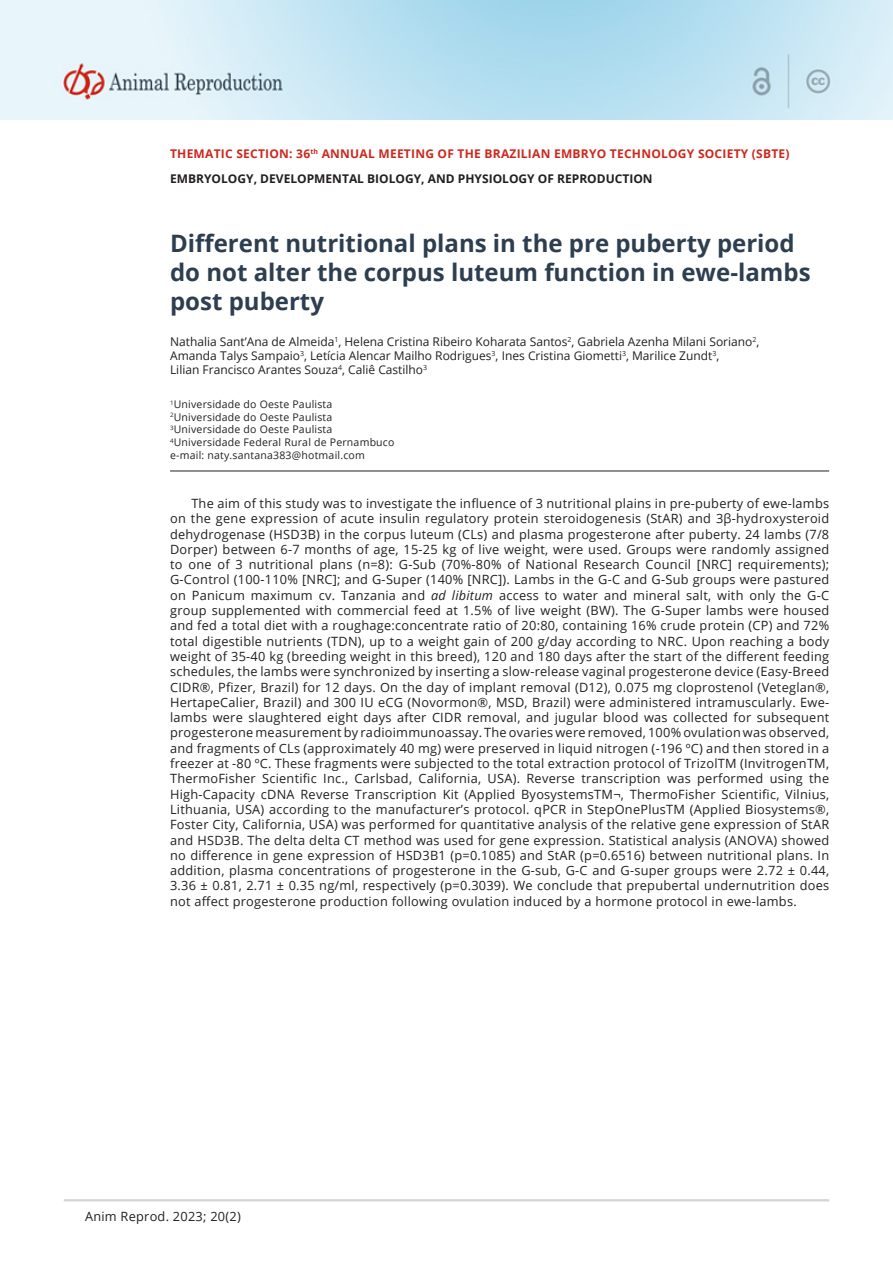
<style>
.page{position:relative;width:893px;height:1263px;background:#fff}
.page>*{position:absolute;margin:0;border:0;box-sizing:border-box;transform-origin:0 0}
.ArticleTitle{font:700 24px/28.8px "Open Sans";color:#2d3e50}
.Abstract{font:12.75px/15.3px "Open Sans";letter-spacing:.02em;color:#231f20;text-align:justify}
.Authors{font:12px/14.4px "Open Sans";color:#231f20}
.t1{font:700 12px/24.6px "Open Sans";letter-spacing:.02em;color:#cd281d}
.Affiliations{font:10.5px "Open Sans";letter-spacing:.02em;color:#231f20}
.Correspondence{font:10.5px "Open Sans";letter-spacing:.02em;color:#231f20}
.s1{color:#231f20}
.s2{font-style:italic}
</style>
<div class="page">
<img style="left:1px;top:1px;width:892px;height:118px">
<hr style="left:64px;top:1199px;width:765px;height:2px;background:#d1d3d4">
<hr style="left:170px;top:471px;width:659px;height:1px;background:#231f20">
<p class="t1" style="left:170px;top:141px;width:621px">THEMATIC SECTION: 36<sup>th</sup> ANNUAL MEETING OF THE BRAZILIAN EMBRYO TECHNOLOGY SOCIETY (SBTE)<br><span class="s1">EMBRYOLOGY, DEVELOPMENTAL BIOLOGY, AND PHYSIOLOGY OF REPRODUCTION</span></p>
<p class="ArticleTitle" style="left:170px;top:229px;width:642px">Different nutritional plans in the pre puberty period do not alter the corpus luteum function in ewe-lambs post puberty</p>
<p class="Authors" style="left:170px;top:334px;width:591px">Nathalia Sant’Ana de Almeida<sup>1</sup>, Helena Cristina Ribeiro Koharata Santos<sup>2</sup>, Gabriela Azenha Milani Soriano<sup>2</sup>,<br>Amanda Talys Sampaio<sup>3</sup>, Letícia Alencar Mailho Rodrigues<sup>3</sup>, Ines Cristina Giometti<sup>3</sup>, Marilice Zundt<sup>3</sup>,<br>Lilian Francisco Arantes Souza<sup>4</sup>, Caliê Castilho<sup>3</sup></p>
<p class="Affiliations" style="left:170px;top:397px;width:164px"><sup>1</sup>Universidade do Oeste Paulista</p>
<p class="Affiliations" style="left:170px;top:410px;width:164px"><sup>2</sup>Universidade do Oeste Paulista</p>
<p class="Affiliations" style="left:170px;top:422px;width:164px"><sup>3</sup>Universidade do Oeste Paulista</p>
<p class="Affiliations" style="left:170px;top:435px;width:226px"><sup>4</sup>Universidade Federal Rural de Pernambuco</p>
<p class="Correspondence" style="left:170px;top:448px;width:196px">e-mail: naty.santana383@hotmail.com</p>
<p class="Abstract" style="left:170px;top:495px;width:661px;text-indent:21px">The aim of this study was to investigate the influence of 3 nutritional plains in pre-puberty of ewe-lambs on the gene expression of acute insulin regulatory protein steroidogenesis (StAR) and 3β-hydroxysteroid dehydrogenase (HSD3B) in the corpus luteum (CLs) and plasma progesterone after puberty. 24 lambs (7/8<br>Dorper) between 6-7 months of age, 15-25 kg of live weight, were used. Groups were randomly assigned to one of 3 nutritional plans (n=8): G-Sub (70%-80% of National Research Council [NRC] requirements); G-Control (100-110% [NRC]; and G-Super (140% [NRC]). Lambs in the G-C and G-Sub groups were pastured on Panicum maximum cv. Tanzania and <span class="s2">ad libitum</span> access to water and mineral salt, with only the G-C group supplemented with commercial feed at 1.5% of live weight (BW). The G-Super lambs were housed and fed a total diet with a roughage:concentrate ratio of 20:80, containing 16% crude protein (CP) and 72% total digestible nutrients (TDN), up to a weight gain of 200 g/day according to NRC. Upon reaching a body weight of 35-40 kg (breeding weight in this breed), 120 and 180 days after the start of the different feeding schedules, the lambs were synchronized by inserting a slow-release vaginal progesterone device (Easy-Breed CIDR®, Pfizer, Brazil) for 12 days. On the day of implant removal (D12), 0.075 mg cloprostenol (Veteglan®, HertapeCalier, Brazil) and 300 IU eCG (Novormon®, MSD, Brazil) were administered intramuscularly. Ewe&shy;lambs were slaughtered eight days after CIDR removal, and jugular blood was collected for subsequent progesterone measurement by radioimmunoassay. The ovaries were removed, 100% ovulation was observed, and fragments of CLs (approximately 40 mg) were preserved in liquid nitrogen (-196 ºC) and then stored in a freezer at -80 ºC. These fragments were subjected to the total extraction protocol of TrizolTM (InvitrogenTM, ThermoFisher Scientific Inc., Carlsbad, California, USA). Reverse transcription was performed using the High-Capacity cDNA Reverse Transcription Kit (Applied ByosystemsTM¬, ThermoFisher Scientific, Vilnius, Lithuania, USA) according to the manufacturer’s protocol. qPCR in StepOnePlusTM (Applied Biosystems®, Foster City, California, USA) was performed for quantitative analysis of the relative gene expression of StAR and HSD3B. The delta delta CT method was used for gene expression. Statistical analysis (ANOVA) showed no difference in gene expression of HSD3B1 (p=0.1085) and StAR (p=0.6516) between nutritional plans. In addition, plasma concentrations of progesterone in the G-sub, G-C and G-super groups were 2.72 ± 0.44, 3.36 ± 0.81, 2.71 ± 0.35 ng/ml, respectively (p=0.3039). We conclude that prepubertal undernutrition does not affect progesterone production following ovulation induced by a hormone protocol in ewe-lambs.</p>
<p class="Abstract" style="left:85px;top:1208px;width:157px">Anim Reprod. 2023; 20(2)</p>
</div>
